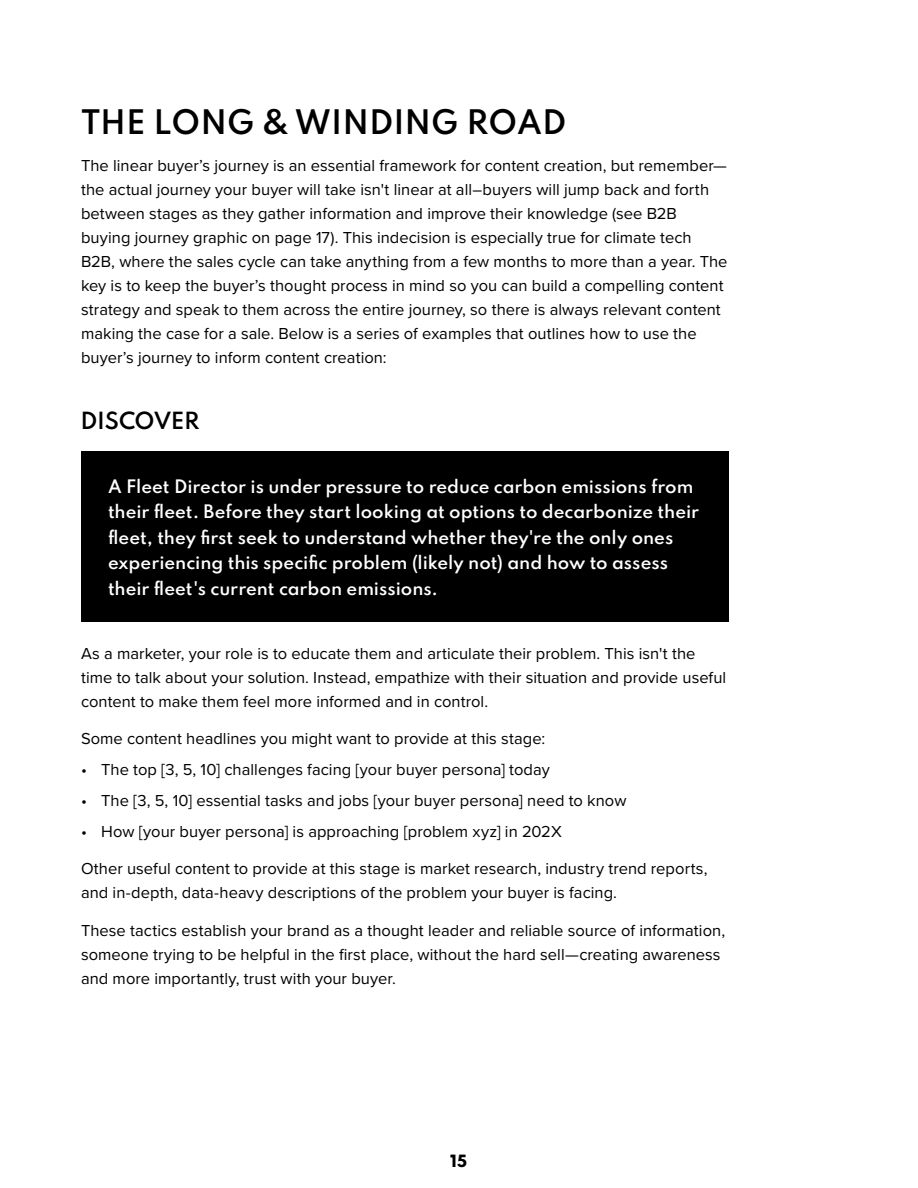
<style>
.page{position:relative;width:918px;height:1188px;background:#fff}
.page>*{position:absolute;margin:0;border:0;box-sizing:border-box;transform-origin:0 0}
.t1{font:100 30px "Spartan";color:#000}
.t2{font:100 21px "Spartan";letter-spacing:-.02em;color:#000}
.t3{font:16.5px/24px "Proxima Nova";letter-spacing:.005em;color:#000}
.t4{font:100 16.5px/25.5px "Spartan";letter-spacing:-.005em;color:#fff}
.t5{font:100 15px "Spartan";color:#000}
</style>
<div class="page">
<div style="left:81px;top:451px;width:648px;height:171px;background:#000"></div>
<h1 class="t1" style="left:81px;top:99px;width:487px">THE LONG &amp; WINDING ROAD</h1>
<p class="t3" style="left:81px;top:153px;width:648px">The linear buyer’s journey is an essential framework for content creation, but remember— the actual journey your buyer will take isn't linear at all–buyers will jump back and forth between stages as they gather information and improve their knowledge (see B2B buying journey graphic on page 17). This indecision is especially true for climate tech B2B, where the sales cycle can take anything from a few months to more than a year. The key is to keep the buyer’s thought process in mind so you can build a compelling content strategy and speak to them across the entire journey, so there is always relevant content making the case for a sale. Below is a series of examples that outlines how to use the buyer’s journey to inform content creation:</p>
<p class="t2" style="left:80px;top:405px;width:121px">DISCOVER</p>
<p class="t4" style="left:108px;top:473px;width:593px">A Fleet Director is under pressure to reduce carbon emissions from their fleet. Before they start looking at options to decarbonize their fleet, they first seek to understand whether they're the only ones experiencing this specific problem (likely not) and how to assess their fleet's current carbon emissions.</p>
<p class="t3" style="left:81px;top:641px;width:647px">As a marketer, your role is to educate them and articulate their problem. This isn't the time to talk about your solution. Instead, empathize with their situation and provide useful content to make them feel more informed and in control.</p>
<p class="t3" style="left:81px;top:726px;width:466px">Some content headlines you might want to provide at this stage:</p>
<p class="t3" style="left:81px;top:757px;width:470px">• The top [3, 5, 10] challenges facing [your buyer persona] today</p>
<p class="t3" style="left:81px;top:788px;width:547px">• The [3, 5, 10] essential tasks and jobs [your buyer persona] need to know</p>
<p class="t3" style="left:81px;top:818px;width:482px">• How [your buyer persona] is approaching [problem xyz] in 202X</p>
<p class="t3" style="left:81px;top:856px;width:628px">Other useful content to provide at this stage is market research, industry trend reports, and in-depth, data-heavy descriptions of the problem your buyer is facing.</p>
<p class="t3" style="left:81px;top:917px;width:646px">These tactics establish your brand as a thought leader and reliable source of information, someone trying to be helpful in the first place, without the hard sell—creating awareness and more importantly, trust with your buyer.</p>
<p class="t5" style="left:451px;top:1150px;width:18px">15</p>
</div>
